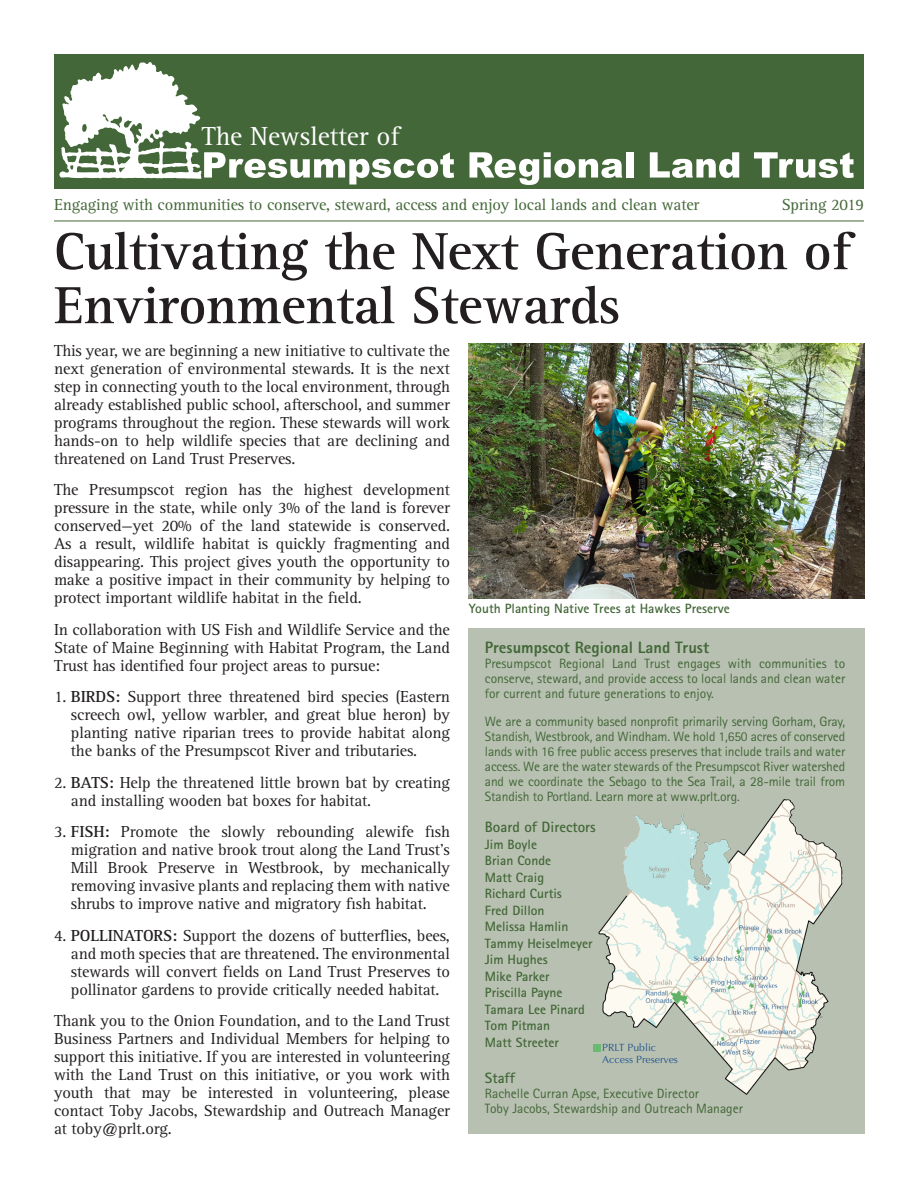
<style>
.page{position:relative;width:918px;height:1188px;background:#fff}
.page>*{position:absolute;margin:0;border:0;box-sizing:border-box;transform-origin:0 0}
.t1{font:700 54px/54px "Rotis Serif Std";letter-spacing:-.01em;color:#231f20}
.t2{font:27px "AT Rotis Serif";color:#fff}
.t3{font:16.5px/18px "Rotis Serif Std";letter-spacing:-.01em;color:#231f20;text-align:justify}
.t4{font:16.5px "AT Rotis Serif";letter-spacing:-.01em;color:#436738}
.t5{font:800 16.5px "Rotis Sans Serif Std";color:#436738}
.t6{font:700 15px "Rotis Sans Serif Std";color:#436738}
.t7{font:13.5px/15px "Rotis Sans Serif Std";color:#436738;text-align:justify}
.t8{font:700 13.5px "Rotis Sans Serif Std";color:#436738}
.t9{font:10.5px/12px "Optima LT Std";color:#25568f}
.s1{font-weight:700}
</style>
<div class="page">
<div style="left:468px;top:629px;width:397px;height:505px;background:#b8c1b1"></div>
<div style="left:54px;top:54px;width:810px;height:135px;background:#436738"></div>
<svg style="left:470px;top:152px;width:153px;height:33px"></svg>
<div style="left:626px;top:152px;width:7px;height:26px;background:#fff"></div>
<svg style="left:650px;top:152px;width:89px;height:26px"></svg>
<svg style="left:754px;top:152px;width:100px;height:26px"></svg>
<svg style="left:59px;top:62px;width:395px;height:123px"></svg>
<hr style="left:54px;top:221px;width:810px;height:1px;background:#436738">
<img style="left:593px;top:799px;width:250px;height:296px">
<img style="left:468px;top:344px;width:397px;height:254px">
<p class="t2" style="left:202px;top:121px;width:199px">The Newsletter of</p>
<p class="t4" style="left:54px;top:195px;width:647px">Engaging with communities to conserve, steward, access and enjoy local lands and clean water</p>
<p class="t4" style="left:782px;top:195px;width:84px">Spring 2019</p>
<p class="t1" style="left:54px;top:225px;width:798px">Cultivating the Next Generation of<br>Environmental Stewards</p>
<p class="t3" style="left:54px;top:342px;width:398px">This year, we are beginning a new initiative to cultivate the next generation of environmental stewards. It is the next step in connecting youth to the local environment, through already established public school, afterschool, and summer programs throughout the region. These stewards will work hands-on to help wildlife species that are declining and threatened on Land Trust Preserves.</p>
<p class="t3" style="left:54px;top:481px;width:398px">The Presumpscot region has the highest development pressure in the state, while only 3% of the land is forever conserved—yet 20% of the land statewide is conserved.<br>As a result, wildlife habitat is quickly fragmenting and disappearing. This project gives youth the opportunity to make a positive impact in their community by helping to protect important wildlife habitat in the field.</p>
<p class="t3" style="left:54px;top:621px;width:397px">In collaboration with US Fish and Wildlife Service and the State of Maine Beginning with Habitat Program, the Land Trust has identified four project areas to pursue:</p>
<p class="t3" style="left:71px;top:688px;width:381px;text-indent:-17px">1. <span class="s1">BIRDS:</span> Support three threatened bird species (Eastern screech owl, yellow warbler, and great blue heron) by planting native riparian trees to provide habitat along the banks of the Presumpscot River and tributaries.</p>
<p class="t3" style="left:71px;top:774px;width:381px;text-indent:-17px">2. <span class="s1">BATS:</span> Help the threatened little brown bat by creating and installing wooden bat boxes for habitat.</p>
<p class="t3" style="left:71px;top:823px;width:381px;text-indent:-17px">3. <span class="s1">FISH:</span> Promote the slowly rebounding alewife fish migration and native brook trout along the Land Trust’s Mill Brook Preserve in Westbrook, by mechanically removing invasive plants and replacing them with native shrubs to improve native and migratory fish habitat.</p>
<p class="t3" style="left:71px;top:927px;width:381px;text-indent:-17px">4. <span class="s1">POLLINATORS:</span> Support the dozens of butterflies, bees, and moth species that are threatened. The environmental stewards will convert fields on Land Trust Preserves to pollinator gardens to provide critically needed habitat.</p>
<p class="t3" style="left:54px;top:1012px;width:398px">Thank you to the Onion Foundation, and to the Land Trust Business Partners and Individual Members for helping to support this initiative. If you are interested in volunteering with the Land Trust on this initiative, or you work with youth that may be interested in volunteering, please contact Toby Jacobs, Stewardship and Outreach Manager at toby@prlt.org.</p>
<p class="t8" style="left:469px;top:599px;width:262px">Youth Planting Native Trees at Hawkes Preserve</p>
<p class="t5" style="left:485px;top:637px;width:226px">Presumpscot Regional Land Trust</p>
<p class="t7" style="left:485px;top:656px;width:362px">Presumpscot Regional Land Trust engages with communities to conserve, steward, and provide access to local lands and clean water for current and future generations to enjoy.</p>
<p class="t7" style="left:485px;top:714px;width:362px">We are a community based nonprofit primarily serving Gorham, Gray, Standish, Westbrook, and Windham. We hold 1,650 acres of conserved lands with 16 free public access preserves that include trails and water access. We are the water stewards of the Presumpscot River watershed and we coordinate the Sebago to the Sea Trail, a 28-mile trail from Standish to Portland. Learn more at www.prlt.org.</p>
<p class="t6" style="left:485px;top:818px;width:112px">Board of Directors</p>
<p class="t8" style="left:485px;top:836px;width:54px">Jim Boyle</p>
<p class="t8" style="left:485px;top:852px;width:68px">Brian Conde</p>
<p class="t8" style="left:485px;top:869px;width:61px">Matt Craig</p>
<p class="t8" style="left:485px;top:885px;width:78px">Richard Curtis</p>
<p class="t8" style="left:485px;top:902px;width:61px">Fred Dillon</p>
<p class="t8" style="left:485px;top:918px;width:85px">Melissa Hamlin</p>
<p class="t8" style="left:485px;top:935px;width:109px">Tammy Heiselmeyer</p>
<p class="t8" style="left:485px;top:951px;width:64px">Jim Hughes</p>
<p class="t8" style="left:485px;top:968px;width:66px">Mike Parker</p>
<p class="t8" style="left:485px;top:984px;width:79px">Priscilla Payne</p>
<p class="t8" style="left:485px;top:1001px;width:101px">Tamara Lee Pinard</p>
<p class="t8" style="left:485px;top:1017px;width:67px">Tom Pitman</p>
<p class="t8" style="left:485px;top:1034px;width:76px">Matt Streeter</p>
<p class="t6" style="left:485px;top:1068px;width:32px">Staff</p>
<p class="t7" style="left:485px;top:1086px;width:216px">Rachelle Curran Apse, Executive Director</p>
<p class="t7" style="left:485px;top:1101px;width:260px">Toby Jacobs, Stewardship and Outreach Manager</p>
<p class="t9" style="left:602px;top:1042px;width:77px">PRLT Public<br>Access Preserves</p>
</div>
